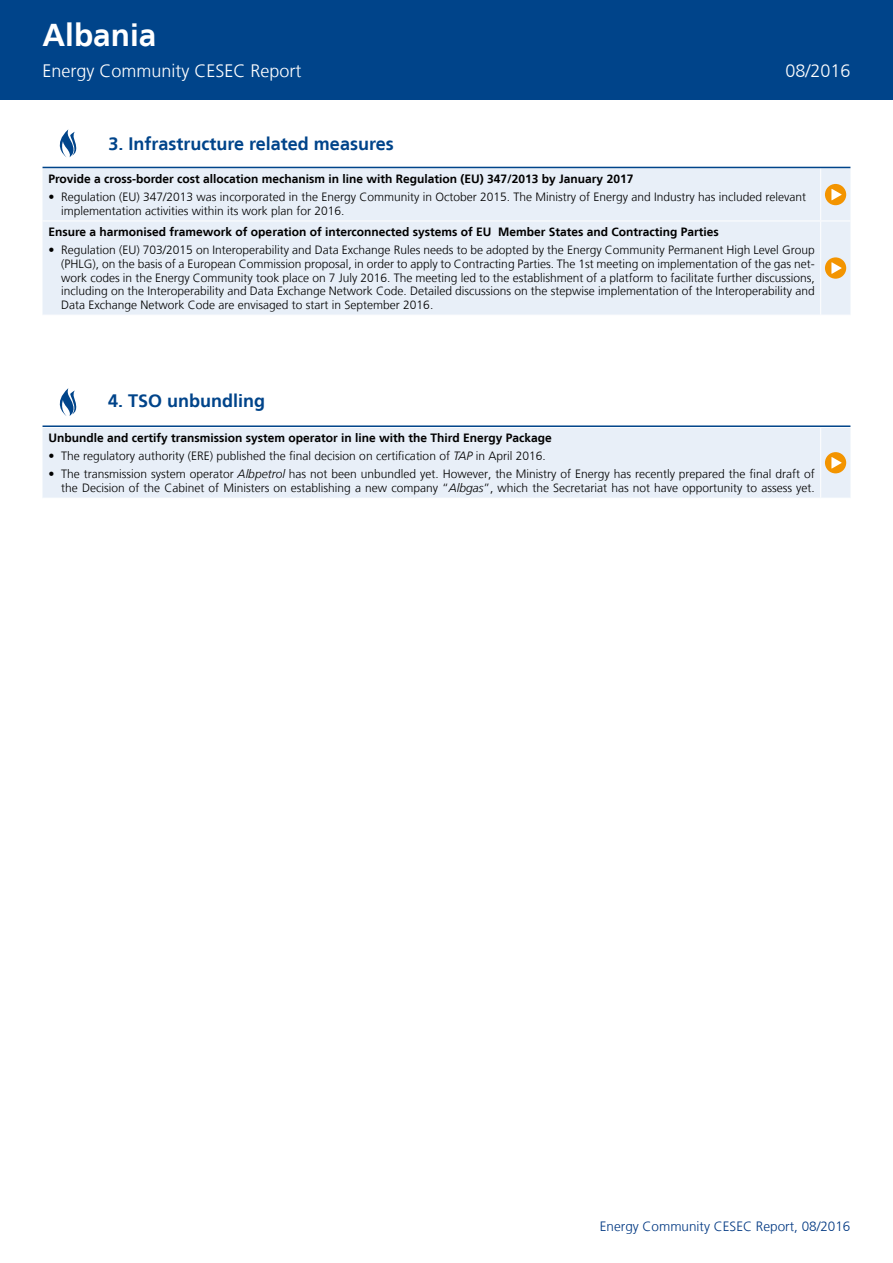
<style>
.page{position:relative;width:893px;height:1263px;background:#fff}
.page>*{position:absolute;margin:0;border:0;box-sizing:border-box;transform-origin:0 0}
.t1{font:700 31.5px "Frutiger LT";color:#fff}
.t2{font:700 18px "Frutiger LT";color:#00448a}
.t3{font:300 18px "Frutiger LT";color:#fff}
.t4{font:300 13.5px "Frutiger LT";color:#003882}
.t5{font:300 12px/13.8px "Frutiger LT";color:#000;text-align:right}
.t6{font:700 12px "Frutiger LT";color:#000}
.s1{font-style:italic}
</style>
<div class="page">
<div style="left:0;top:0;width:893px;height:99px;background:#00448a"></div>
<svg style="left:59px;top:388px;width:18px;height:28px"></svg>
<div style="left:43px;top:428px;width:807px;height:70px;background:#e8eff8"></div>
<hr style="left:820px;top:428px;width:1px;height:70px;background:#fff">
<div style="left:825px;top:452px;width:21px;height:21px;background:#f39400;border-radius:50%"></div>
<svg style="left:831px;top:457px;width:11px;height:12px"></svg>
<hr style="left:43px;top:425px;width:807px;height:2px;background:#00448a">
<svg style="left:59px;top:129px;width:18px;height:28px"></svg>
<div style="left:43px;top:168px;width:807px;height:147px;background:#e8eff8"></div>
<hr style="left:820px;top:168px;width:1px;height:53px;background:#fff">
<hr style="left:820px;top:221px;width:1px;height:94px;background:#fff">
<hr style="left:43px;top:221px;width:778px;height:1px;background:#fff">
<svg style="left:821px;top:221px;width:29px;height:1px"></svg>
<div style="left:825px;top:184px;width:21px;height:21px;background:#f39400;border-radius:50%"></div>
<svg style="left:831px;top:189px;width:11px;height:11px"></svg>
<div style="left:825px;top:257px;width:21px;height:22px;background:#f39400;border-radius:50%"></div>
<svg style="left:831px;top:262px;width:11px;height:12px"></svg>
<hr style="left:43px;top:167px;width:807px;height:1px;background:#00448a">
<h1 class="t1" style="left:43px;top:17px;width:115px">Albania</h1>
<h2 class="t3" style="left:43px;top:60px;width:261px">Energy Community CESEC Report</h2>
<h2 class="t3" style="left:785px;top:60px;width:67px">08/2016</h2>
<h2 class="t2" style="left:109px;top:133px;width:287px">3. Infrastructure related measures</h2>
<p class="t6" style="left:48px;top:172px;width:586px">Provide a cross-border cost allocation mechanism in line with Regulation (EU) 347/2013 by January 2017</p>
<p class="t5" style="left:61px;top:190px;width:746px;text-align:left;text-indent:-13px">• Regulation (EU) 347/2013 was incorporated in the Energy Community in October 2015. The Ministry of Energy and Industry has included relevant implementation activities within its work plan for 2016.</p>
<p class="t6" style="left:48px;top:225px;width:672px">Ensure a harmonised framework of operation of interconnected systems of EU Member States and Contracting Parties</p>
<p class="t5" style="left:61px;top:243px;width:755px;text-align:justify;text-indent:-13px">• Regulation (EU) 703/2015 on Interoperability and Data Exchange Rules needs to be adopted by the Energy Community Permanent High Level Group (PHLG), on the basis of a European Commission proposal, in order to apply to Contracting Parties. The 1st meeting on implementation of the gas net&shy;work codes in the Energy Community took place on 7 July 2016. The meeting led to the establishment of a platform to facilitate further discussions, including on the Interoperability and Data Exchange Network Code. Detailed discussions on the stepwise implementation of the Interoperability and Data Exchange Network Code are envisaged to start in September 2016.</p>
<h2 class="t2" style="left:108px;top:390px;width:159px">4. TSO unbundling</h2>
<p class="t6" style="left:48px;top:431px;width:505px">Unbundle and certify transmission system operator in line with the Third Energy Package</p>
<p class="t5" style="left:48px;top:449px;width:499px">• The regulatory authority (ERE) published the final decision on certification of <span class="s1">TAP</span> in April 2016.</p>
<p class="t5" style="left:48px;top:467px;width:768px">• The transmission system operator <span class="s1">Albpetrol</span> has not been unbundled yet. However, the Ministry of Energy has recently prepared the final draft of the Decision of the Cabinet of Ministers on establishing a new company “<span class="s1">Albgas</span>”, which the Secretariat has not have opportunity to assess yet.</p>
<p class="t4" style="left:600px;top:1218px;width:252px">Energy Community CESEC Report, 08/2016</p>
</div>
